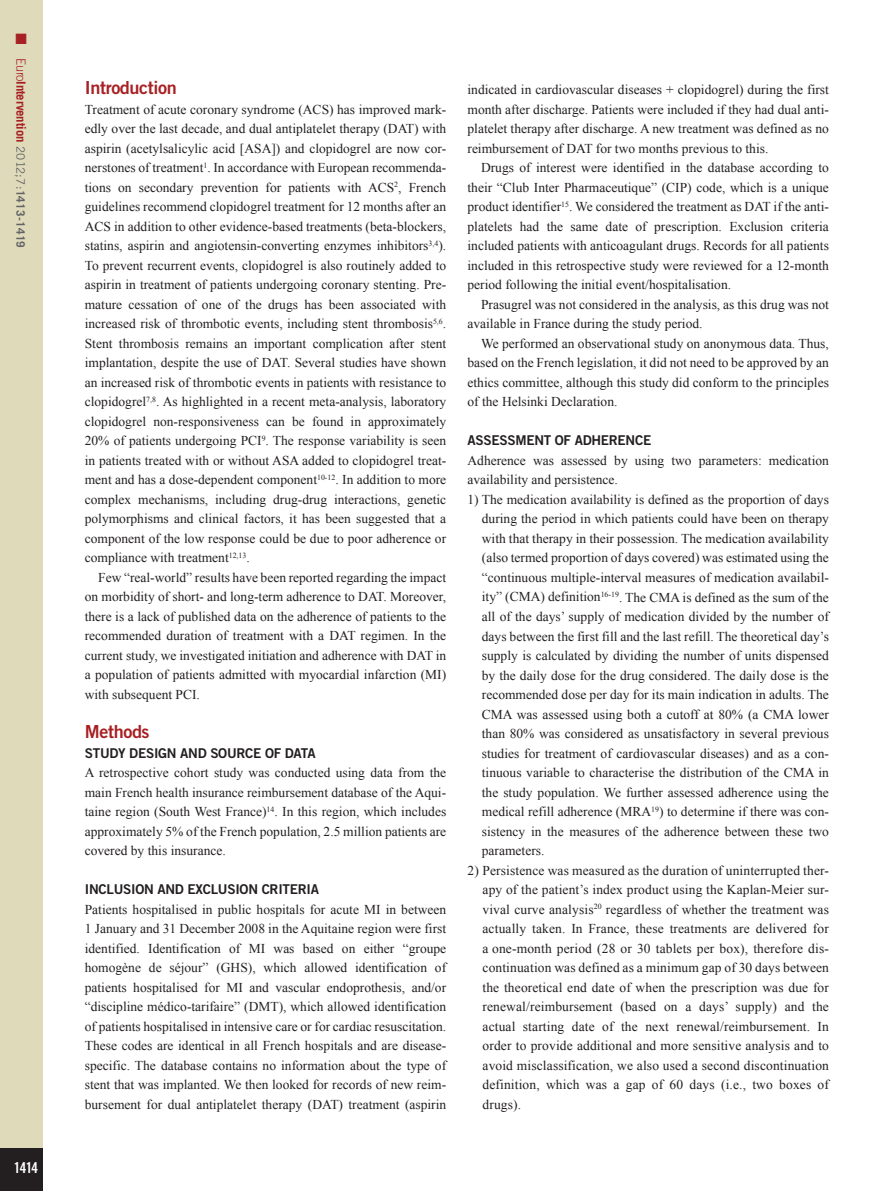
<style>
.page{position:relative;width:893px;height:1191px;background:#fff}
.page>*{position:absolute;margin:0;border:0;box-sizing:border-box;transform-origin:0 0}
.intertitre1{font:18px "Trade Gothic LT Std Bd 2";letter-spacing:-.02em;color:#a72023}
.t1{font:15px "Trade Gothic LT Std Bd Cn 20";color:#fff}
.t2{font:15px "Zapf Dingbats ITC";color:#a72023}
.TEXT_1ER_PARAGRAPH{font:13.5px/19.5px "Times New Roman";color:#231f20;text-align:justify}
.TEXT_PARAGRAPH{font:13.5px/19.5px "Times New Roman";color:#231f20;text-align:justify}
.intertitre2{font:13.5px "Trade Gothic LT Std Bd 2";letter-spacing:-.02em;color:#231f20}
.t3{font:700 12.75px "Trade Gothic LT Std";letter-spacing:-.01em;color:#a72023}
.s1{font-weight:300}
.s2{font-weight:400;font-size:11.7px;color:#636366}
.s3{font-size:11.7px;color:#636366}
</style>
<div class="page">
<div style="left:0;top:0;width:43px;height:1191px;background:#dedaba"></div>
<div style="left:0;top:1148px;width:43px;height:43px;background:#231f20"></div>
<p class="t2" style="left:16px;top:32px;width:13px">■</p>
<p class="t3" style="left:29px;top:58px;width:191px;rotate:90deg"><span class="s1">Euro</span>Intervention <span class="s2">2012;7:</span><span class="s3">1413-1419</span></p>
<p class="t1" style="left:14px;top:1158px;width:26px">1414</p>
<p class="intertitre1" style="left:85px;top:77px;width:94px">Introduction</p>
<p class="TEXT_1ER_PARAGRAPH" style="left:85px;top:99px;width:363px">Treatment of acute coronary syndrome (ACS) has improved mark&shy;edly over the last decade, and dual antiplatelet therapy (DAT) with aspirin (acetylsalicylic acid [ASA]) and clopidogrel are now cor&shy;nerstones of treatment<sup>1</sup>. In accordance with European recommenda&shy;tions on secondary prevention for patients with ACS<sup>2</sup>, French guidelines recommend clopidogrel treatment for 12 months after an ACS in addition to other evidence-based treatments (beta-blockers, statins, aspirin and angiotensin-converting enzymes inhibitors<sup>3,4</sup>).<br>To prevent recurrent events, clopidogrel is also routinely added to aspirin in treatment of patients undergoing coronary stenting. Pre&shy;mature cessation of one of the drugs has been associated with increased risk of thrombotic events, including stent thrombosis<sup>5,6</sup>.<br>Stent thrombosis remains an important complication after stent implantation, despite the use of DAT. Several studies have shown an increased risk of thrombotic events in patients with resistance to clopidogrel<sup>7,8</sup>. As highlighted in a recent meta-analysis, laboratory clopidogrel non-responsiveness can be found in approximately 20% of patients undergoing PCI<sup>9</sup>. The response variability is seen in patients treated with or without ASA added to clopidogrel treat&shy;ment and has a dose-dependent component<sup>10-12</sup>. In addition to more complex mechanisms, including drug-drug interactions, genetic polymorphisms and clinical factors, it has been suggested that a component of the low response could be due to poor adherence or compliance with treatment<sup>12,13</sup>.</p>
<p class="TEXT_PARAGRAPH" style="left:85px;top:567px;width:363px;text-indent:14px">Few “real-world” results have been reported regarding the impact on morbidity of short- and long-term adherence to DAT. Moreover, there is a lack of published data on the adherence of patients to the recommended duration of treatment with a DAT regimen. In the current study, we investigated initiation and adherence with DAT in a population of patients admitted with myocardial infarction (MI) with subsequent PCI.</p>
<p class="intertitre1" style="left:85px;top:720px;width:66px">Methods</p>
<p class="intertitre2" style="left:85px;top:744px;width:232px">STUDY DESIGN AND SOURCE OF DATA</p>
<p class="TEXT_1ER_PARAGRAPH" style="left:85px;top:762px;width:363px">A retrospective cohort study was conducted using data from the main French health insurance reimbursement database of the Aqui&shy;taine region (South West France)<sup>14</sup>. In this region, which includes approximately 5% of the French population, 2.5 million patients are covered by this insurance.</p>
<p class="intertitre2" style="left:85px;top:881px;width:236px">INCLUSION AND EXCLUSION CRITERIA</p>
<p class="TEXT_1ER_PARAGRAPH" style="left:85px;top:899px;width:363px">Patients hospitalised in public hospitals for acute MI in between 1 January and 31 December 2008 in the Aquitaine region were first identified. Identification of MI was based on either “groupe homogène de séjour” (GHS), which allowed identification of patients hospitalised for MI and vascular endoprothesis, and/or “discipline médico-tarifaire” (DMT), which allowed identification of patients hospitalised in intensive care or for cardiac resuscitation.<br>These codes are identical in all French hospitals and are disease&shy;specific. The database contains no information about the type of stent that was implanted. We then looked for records of new reim&shy;bursement for dual antiplatelet therapy (DAT) treatment (aspirin</p>
<p class="TEXT_1ER_PARAGRAPH" style="left:467px;top:80px;width:363px">indicated in cardiovascular diseases + clopidogrel) during the first month after discharge. Patients were included if they had dual anti&shy;platelet therapy after discharge. A new treatment was defined as no reimbursement of DAT for two months previous to this.</p>
<p class="TEXT_PARAGRAPH" style="left:467px;top:158px;width:363px;text-indent:14px">Drugs of interest were identified in the database according to their “Club Inter Pharmaceutique” (CIP) code, which is a unique product identifier<sup>15</sup>. We considered the treatment as DAT if the anti&shy;platelets had the same date of prescription. Exclusion criteria included patients with anticoagulant drugs. Records for all patients included in this retrospective study were reviewed for a 12-month period following the initial event/hospitalisation.</p>
<p class="TEXT_PARAGRAPH" style="left:467px;top:294px;width:363px;text-indent:14px">Prasugrel was not considered in the analysis, as this drug was not available in France during the study period.</p>
<p class="TEXT_PARAGRAPH" style="left:467px;top:333px;width:363px;text-indent:14px">We performed an observational study on anonymous data. Thus, based on the French legislation, it did not need to be approved by an ethics committee, although this study did conform to the principles of the Helsinki Declaration.</p>
<p class="intertitre2" style="left:467px;top:432px;width:185px">ASSESSMENT OF ADHERENCE</p>
<p class="TEXT_1ER_PARAGRAPH" style="left:467px;top:450px;width:363px">Adherence was assessed by using two parameters: medication availability and persistence.</p>
<p class="TEXT_1ER_PARAGRAPH" style="left:482px;top:489px;width:349px;text-indent:-14px">1) The medication availability is defined as the proportion of days during the period in which patients could have been on therapy with that therapy in their possession. The medication availability (also termed proportion of days covered) was estimated using the “continuous multiple-interval measures of medication availabil&shy;ity” (CMA) definition<sup>16-19</sup>. The CMA is defined as the sum of the all of the days’ supply of medication divided by the number of days between the first fill and the last refill. The theoretical day’s supply is calculated by dividing the number of units dispensed by the daily dose for the drug considered. The daily dose is the recommended dose per day for its main indication in adults. The CMA was assessed using both a cutoff at 80% (a CMA lower than 80% was considered as unsatisfactory in several previous studies for treatment of cardiovascular diseases) and as a con&shy;tinuous variable to characterise the distribution of the CMA in the study population. We further assessed adherence using the medical refill adherence (MRA<sup>19</sup>) to determine if there was con&shy;sistency in the measures of the adherence between these two parameters.</p>
<p class="TEXT_1ER_PARAGRAPH" style="left:482px;top:860px;width:348px;text-indent:-15px">2) Persistence was measured as the duration of uninterrupted ther&shy;apy of the patient’s index product using the Kaplan-Meier sur&shy;vival curve analysis<sup>20</sup> regardless of whether the treatment was actually taken. In France, these treatments are delivered for a one-month period (28 or 30 tablets per box), therefore dis&shy;continuation was defined as a minimum gap of 30 days between the theoretical end date of when the prescription was due for renewal/reimbursement (based on a days’ supply) and the actual starting date of the next renewal/reimbursement. In order to provide additional and more sensitive analysis and to avoid misclassification, we also used a second discontinuation definition, which was a gap of 60 days (i.e., two boxes of drugs).</p>
</div>
